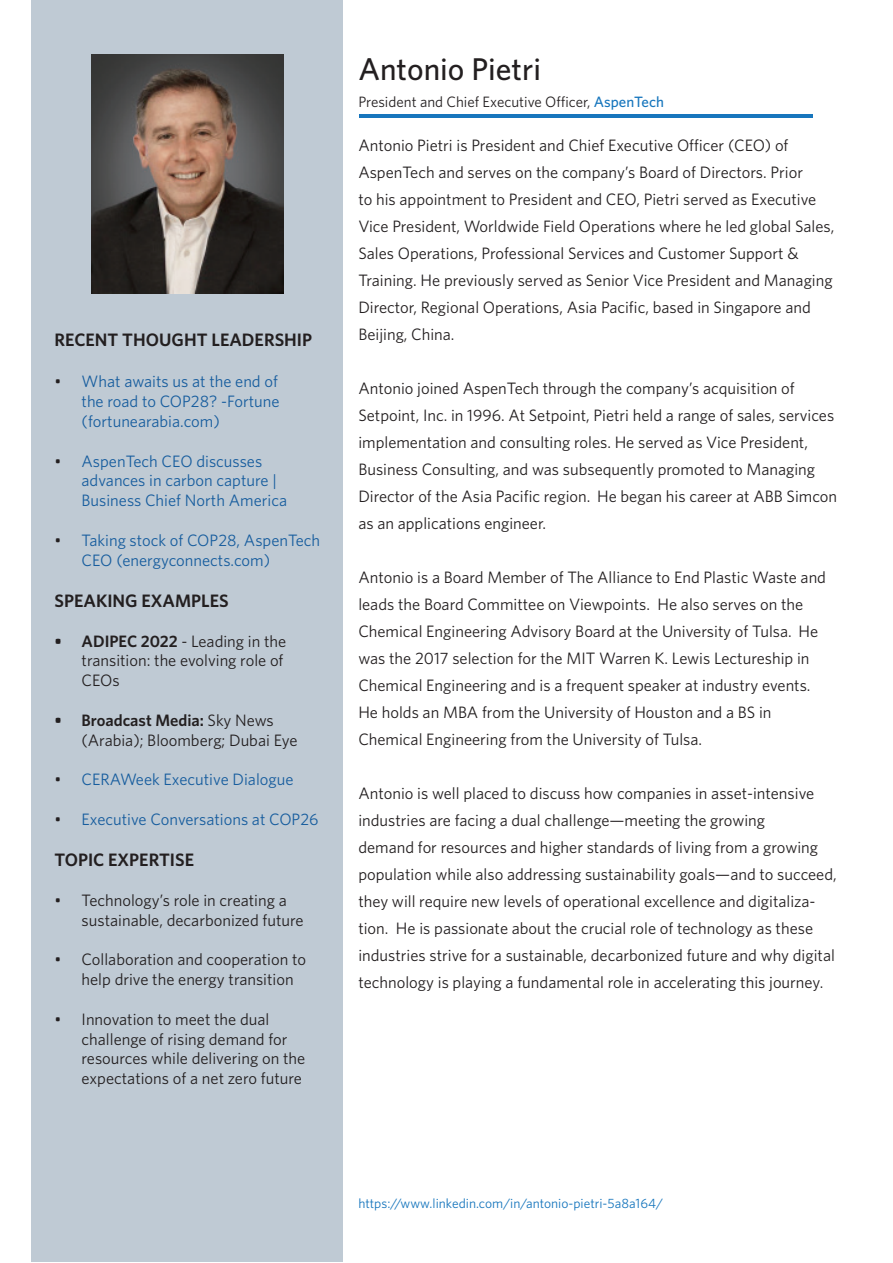
<style>
.page{position:relative;width:893px;height:1263px;background:#fff}
.page>*{position:absolute;margin:0;border:0;box-sizing:border-box;transform-origin:0 0}
.t1{font:500 31.5px "Whitney";color:#231f20}
.t2{font:600 18px "Whitney";color:#231f20}
.t3{font:16.5px/27px "Whitney";color:#231f20}
.t4{font:16.5px/19.8px "Whitney";color:#175d9e}
.t5{font:15px "Whitney";color:#231f20}
.t6{font:13.5px "Whitney";color:#1776bd}
.s1{color:#231f20}
.s2{font-weight:600}
.s3{font-weight:500;color:#1776bd}
</style>
<div class="page">
<div style="left:32px;top:1px;width:311px;height:1261px;background:#bfcad4"></div>
<img style="left:92px;top:54px;width:191px;height:239px">
<hr style="left:359px;top:114px;width:453px;height:3px;background:#1776bd">
<p class="t2" style="left:55px;top:328px;width:259px">RECENT THOUGHT LEADERSHIP</p>
<p class="t4" style="left:82px;top:371px;width:200px;text-align:justify;text-indent:-27px"><span class="s1">•</span> What awaits us at the end of the road to COP28? -Fortune (fortunearabia.com)</p>
<p class="t4" style="left:82px;top:451px;width:207px;text-indent:-27px"><span class="s1">•</span> AspenTech CEO discusses advances in carbon capture |<br>Business Chief North America</p>
<p class="t4" style="left:82px;top:530px;width:240px;text-indent:-27px"><span class="s1">•</span> Taking stock of COP28, AspenTech<br>CEO (energyconnects.com)</p>
<p class="t2" style="left:55px;top:589px;width:176px">SPEAKING EXAMPLES</p>
<p class="t3" style="left:82px;top:631px;width:206px;line-height:19.8px;text-indent:-27px"><span class="s2">• ADIPEC 2022</span> - Leading in the transition: the evolving role of<br>CEOs</p>
<p class="t3" style="left:82px;top:710px;width:218px;line-height:19.8px;text-indent:-27px"><span class="s2">• Broadcast Media:</span> Sky News (Arabia); Bloomberg; Dubai Eye</p>
<p class="t4" style="left:55px;top:769px;width:240px"><span class="s1">•</span> CERAWeek Executive Dialogue</p>
<p class="t4" style="left:55px;top:809px;width:265px"><span class="s1">•</span> Executive Conversations at COP26</p>
<p class="t2" style="left:55px;top:848px;width:141px">TOPIC EXPERTISE</p>
<p class="t3" style="left:82px;top:890px;width:224px;line-height:19.8px;text-indent:-27px">• Technology’s role in creating a sustainable, decarbonized future</p>
<p class="t3" style="left:82px;top:949px;width:226px;line-height:19.8px;text-indent:-27px">• Collaboration and cooperation to help drive the energy transition</p>
<p class="t3" style="left:82px;top:1009px;width:225px;line-height:19.8px;text-indent:-27px">• Innovation to meet the dual challenge of rising demand for resources while delivering on the expectations of a net zero future</p>
<h1 class="t1" style="left:358px;top:48px;width:184px">Antonio Pietri</h1>
<p class="t5" style="left:358px;top:92px;width:307px">President and Chief Executive Officer, <span class="s3">AspenTech</span></p>
<p class="t3" style="left:358px;top:131px;width:478px">Antonio Pietri is President and Chief Executive Officer (CEO) of AspenTech and serves on the company’s Board of Directors. Prior<br>to his appointment to President and CEO, Pietri served as Executive Vice President, Worldwide Field Operations where he led global Sales, Sales Operations, Professional Services and Customer Support &amp; Training. He previously served as Senior Vice President and Managing Director, Regional Operations, Asia Pacific, based in Singapore and Beijing, China.</p>
<p class="t3" style="left:358px;top:374px;width:480px">Antonio joined AspenTech through the company’s acquisition of Setpoint, Inc. in 1996. At Setpoint, Pietri held a range of sales, services implementation and consulting roles. He served as Vice President, Business Consulting, and was subsequently promoted to Managing Director of the Asia Pacific region. He began his career at ABB Simcon as an applications engineer.</p>
<p class="t3" style="left:358px;top:563px;width:469px">Antonio is a Board Member of The Alliance to End Plastic Waste and leads the Board Committee on Viewpoints. He also serves on the Chemical Engineering Advisory Board at the University of Tulsa. He was the 2017 selection for the MIT Warren K. Lewis Lectureship in Chemical Engineering and is a frequent speaker at industry events.<br>He holds an MBA from the University of Houston and a BS in Chemical Engineering from the University of Tulsa.</p>
<p class="t3" style="left:358px;top:779px;width:480px">Antonio is well placed to discuss how companies in asset-intensive industries are facing a dual challenge—meeting the growing<br>demand for resources and higher standards of living from a growing population while also addressing sustainability goals—and to succeed, they will require new levels of operational excellence and digitaliza&shy;tion. He is passionate about the crucial role of technology as these industries strive for a sustainable, decarbonized future and why digital technology is playing a fundamental role in accelerating this journey.</p>
<p class="t6" style="left:358px;top:1194px;width:306px">https://www.linkedin.com/in/antonio-pietri-5a8a164/</p>
</div>
